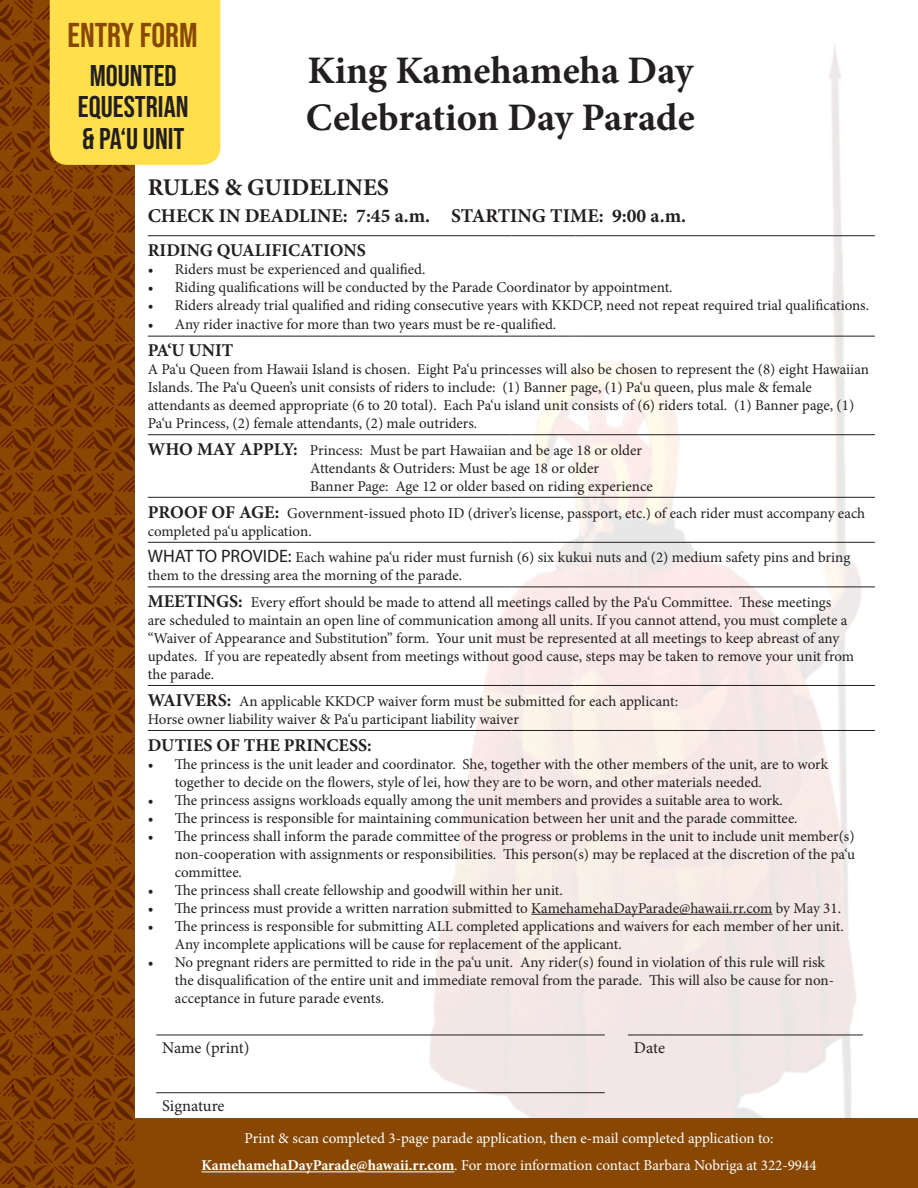
<style>
.page{position:relative;width:918px;height:1188px;background:#fff}
.page>*{position:absolute;margin:0;border:0;box-sizing:border-box;transform-origin:0 0}
.t1{font:700 39px/46.8px "Minion Pro";letter-spacing:-.005em;color:#231f20}
.t2{font:34.5px "Bebas Neue";color:#884803}
.t3{font:30px/31.5px "Bebas Neue";color:#231f20;text-align:center}
.t4{font:700 24px "Minion Pro";color:#231f20}
.t5{font:700 19.5px "Minion Pro";color:#231f20}
.t6{font:700 18px "Minion Pro";color:#231f20}
.t7{font:16.5px "Minion Pro";letter-spacing:-.005em;color:#231f20}
.t8{font:15px/18px "Minion Pro";color:#231f20}
.t9{font:15px/27px "Minion Pro";color:#fff;text-align:center}
.s1{font-weight:700;font-size:18px}
.s2{font-family:"Myriad Pro";font-size:18px}
.s3{font-weight:700}
</style>
<div class="page">
<img style="left:321px;top:44px;width:571px;height:1075px">
<div style="left:124px;top:1119px;width:794px;height:69px;background:#884803"></div>
<img style="left:0;top:0;width:135px;height:1188px">
<div style="left:50px;top:0;width:170px;height:165px;background:#ffdf4b"></div>
<hr style="left:201px;top:1172px;width:253px;height:1px;background:#fff">
<hr style="left:148px;top:235px;width:363px;height:1px;background:#231f20">
<hr style="left:511px;top:235px;width:45px;height:1px;background:#231f20">
<svg style="left:556px;top:235px;width:24px;height:1px"></svg>
<hr style="left:580px;top:235px;width:295px;height:1px;background:#231f20">
<hr style="left:148px;top:336px;width:363px;height:1px;background:#231f20">
<hr style="left:511px;top:336px;width:45px;height:1px;background:#231f20">
<svg style="left:556px;top:336px;width:24px;height:1px"></svg>
<hr style="left:580px;top:336px;width:295px;height:1px;background:#231f20">
<hr style="left:148px;top:434px;width:363px;height:1px;background:#231f20">
<hr style="left:511px;top:434px;width:45px;height:1px;background:#231f20">
<svg style="left:556px;top:434px;width:24px;height:1px"></svg>
<hr style="left:580px;top:434px;width:295px;height:1px;background:#231f20">
<hr style="left:148px;top:497px;width:363px;height:1px;background:#231f20">
<hr style="left:511px;top:497px;width:45px;height:1px;background:#231f20">
<svg style="left:556px;top:497px;width:24px;height:1px"></svg>
<hr style="left:580px;top:497px;width:295px;height:1px;background:#231f20">
<hr style="left:148px;top:542px;width:363px;height:1px;background:#231f20">
<hr style="left:511px;top:542px;width:45px;height:1px;background:#231f20">
<svg style="left:556px;top:542px;width:24px;height:1px"></svg>
<hr style="left:580px;top:542px;width:295px;height:1px;background:#231f20">
<hr style="left:148px;top:587px;width:363px;height:1px;background:#231f20">
<hr style="left:511px;top:587px;width:45px;height:1px;background:#231f20">
<svg style="left:556px;top:587px;width:24px;height:1px"></svg>
<hr style="left:580px;top:587px;width:295px;height:1px;background:#231f20">
<hr style="left:148px;top:685px;width:363px;height:1px;background:#231f20">
<hr style="left:511px;top:685px;width:45px;height:1px;background:#231f20">
<svg style="left:556px;top:685px;width:24px;height:1px"></svg>
<hr style="left:580px;top:685px;width:295px;height:1px;background:#231f20">
<hr style="left:148px;top:730px;width:363px;height:1px;background:#231f20">
<hr style="left:511px;top:730px;width:45px;height:1px;background:#231f20">
<svg style="left:556px;top:730px;width:24px;height:1px"></svg>
<hr style="left:580px;top:730px;width:295px;height:1px;background:#231f20">
<hr style="left:531px;top:914px;width:242px;height:1px;background:#231f20">
<hr style="left:156px;top:1035px;width:449px;height:1px;background:#231f20">
<hr style="left:628px;top:1035px;width:235px;height:1px;background:#231f20">
<hr style="left:156px;top:1092px;width:449px;height:1px;background:#231f20">
<h2 class="t2" style="left:68px;top:16px;width:132px">ENTRY FORM</h2>
<h3 class="t3" style="left:78px;top:59px;width:112px">MOUNTED<br>EQUESTRIAN &amp; PA‘U UNIT</h3>
<h1 class="t1" style="left:306px;top:47px;width:390px">King Kamehameha Day<br>Celebration Day Parade</h1>
<p class="t4" style="left:148px;top:170px;width:243px">RULES &amp; GUIDELINES</p>
<p class="t5" style="left:148px;top:202px;width:540px">CHECK IN DEADLINE: 7:45 a.m. STARTING TIME: 9:00 a.m.</p>
<p class="t6" style="left:148px;top:237px;width:219px">RIDING QUALIFICATIONS</p>
<p class="t8" style="left:148px;top:260px;width:279px">• Riders must be experienced and qualified.</p>
<p class="t8" style="left:148px;top:278px;width:526px">• Riding qualifications will be conducted by the Parade Coordinator by appointment.</p>
<p class="t8" style="left:148px;top:296px;width:723px">• Riders already trial qualified and riding consecutive years with KKDCP, need not repeat required trial qualifications.</p>
<p class="t8" style="left:148px;top:316px;width:410px">• Any rider inactive for more than two years must be re-qualified.</p>
<p class="t6" style="left:148px;top:338px;width:87px">PA‘U UNIT</p>
<p class="t8" style="left:148px;top:360px;width:723px">A Pa‘u Queen from Hawaii Island is chosen. Eight Pa‘u princesses will also be chosen to represent the (8) eight Hawaiian Islands. The Pa‘u Queen’s unit consists of riders to include: (1) Banner page, (1) Pa‘u queen, plus male &amp; female attendants as deemed appropriate (6 to 20 total). Each Pa‘u island unit consists of (6) riders total. (1) Banner page, (1)<br>Pa‘u Princess, (2) female attendants, (2) male outriders.</p>
<p class="t8" style="left:310px;top:441px;width:344px;text-indent:-162px"><span class="s1">WHO MAY APPLY:</span> Princess: Must be part Hawaiian and be age 18 or older<br>Attendants &amp; Outriders: Must be age 18 or older<br>Banner Page: Age 12 or older based on riding experience</p>
<p class="t8" style="left:148px;top:504px;width:719px"><span class="s1">PROOF OF AGE:</span> Government-issued photo ID (driver’s license, passport, etc.) of each rider must accompany each completed pa‘u application.</p>
<p class="t8" style="left:148px;top:548px;width:704px"><span class="s2">WHAT TO PROVIDE:</span> Each wahine pa‘u rider must furnish (6) six kukui nuts and (2) medium safety pins and bring them to the dressing area the morning of the parade.</p>
<p class="t8" style="left:148px;top:593px;width:708px"><span class="s1">MEETINGS:</span> Every effort should be made to attend all meetings called by the Pa‘u Committee. These meetings<br>are scheduled to maintain an open line of communication among all units. If you cannot attend, you must complete a “Waiver of Appearance and Substitution” form. Your unit must be represented at all meetings to keep abreast of any updates. If you are repeatedly absent from meetings without good cause, steps may be taken to remove your unit from the parade.</p>
<p class="t8" style="left:148px;top:692px;width:532px"><span class="s1">WAIVERS:</span> An applicable KKDCP waiver form must be submitted for each applicant:</p>
<p class="t8" style="left:148px;top:710px;width:373px">Horse owner liability waiver &amp; Pa‘u participant liability waiver</p>
<p class="t6" style="left:148px;top:732px;width:225px">DUTIES OF THE PRINCESS:</p>
<p class="t8" style="left:175px;top:755px;width:655px;text-indent:-27px">• The princess is the unit leader and coordinator. She, together with the other members of the unit, are to work together to decide on the flowers, style of lei, how they are to be worn, and other materials needed.</p>
<p class="t8" style="left:148px;top:791px;width:637px">• The princess assigns workloads equally among the unit members and provides a suitable area to work.</p>
<p class="t8" style="left:148px;top:809px;width:651px">• The princess is responsible for maintaining communication between her unit and the parade committee.</p>
<p class="t8" style="left:175px;top:827px;width:682px;text-align:justify;text-indent:-27px">• The princess shall inform the parade committee of the progress or problems in the unit to include unit member(s) non-cooperation with assignments or responsibilities. This person(s) may be replaced at the discretion of the pa‘u committee.</p>
<p class="t8" style="left:148px;top:881px;width:417px">• The princess shall create fellowship and goodwill within her unit.</p>
<p class="t8" style="left:148px;top:899px;width:695px">• The princess must provide a written narration submitted to KamehamehaDayParade@hawaii.rr.com by May 31.</p>
<p class="t8" style="left:175px;top:917px;width:671px;text-indent:-27px">• The princess is responsible for submitting ALL completed applications and waivers for each member of her unit.<br>Any incomplete applications will be cause for replacement of the applicant.</p>
<p class="t8" style="left:175px;top:953px;width:661px;text-indent:-27px">• No pregnant riders are permitted to ride in the pa‘u unit. Any rider(s) found in violation of this rule will risk the disqualification of the entire unit and immediate removal from the parade. This will also be cause for non&shy;acceptance in future parade events.</p>
<p class="t7" style="left:162px;top:1037px;width:89px">Name (print)</p>
<p class="t7" style="left:634px;top:1037px;width:33px">Date</p>
<p class="t7" style="left:162px;top:1094px;width:64px">Signature</p>
<p class="t9" style="left:201px;top:1125px;width:617px">Print &amp; scan completed 3-page parade application, then e-mail completed application to:<br><span class="s3">KamehamehaDayParade@hawaii.rr.com</span>. For more information contact Barbara Nobriga at 322-9944</p>
</div>
